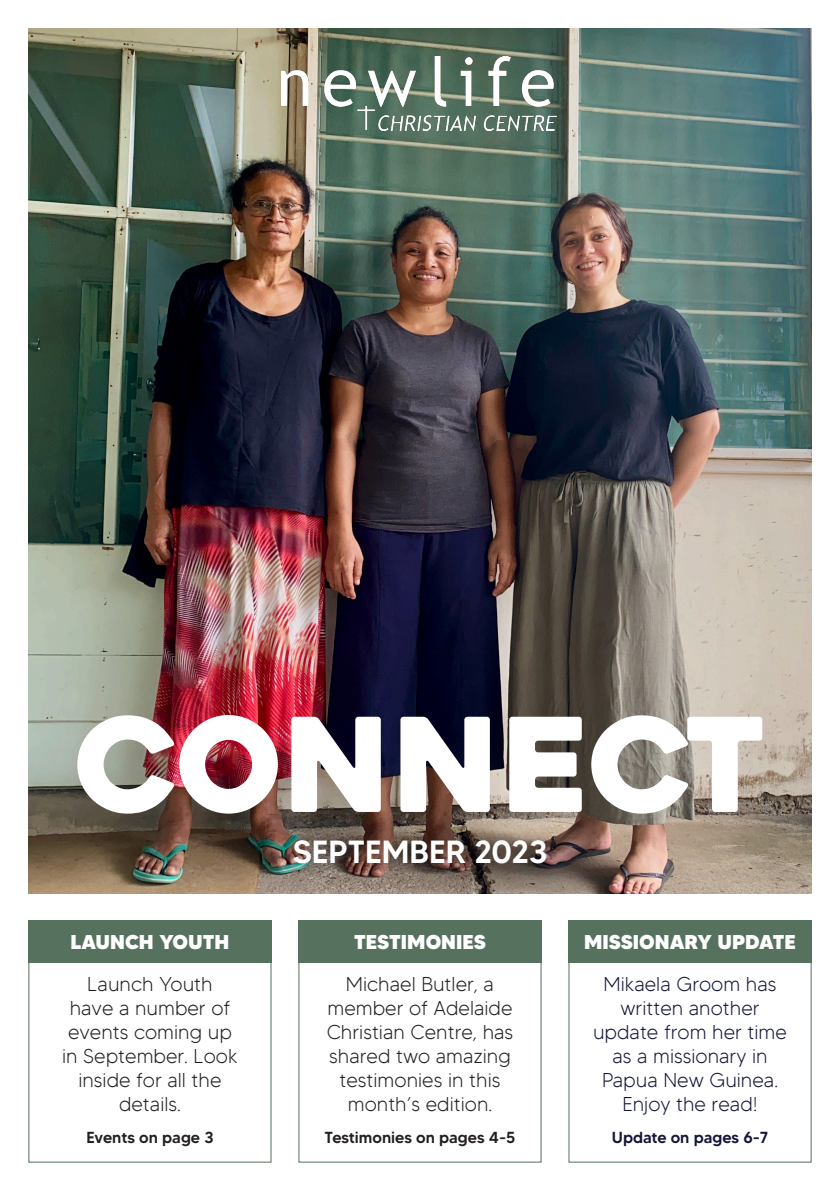
<style>
.page{position:relative;width:840px;height:1191px;background:#fff}
.page>*{position:absolute;margin:0;border:0;box-sizing:border-box;transform-origin:0 0}
.Calendar_Day_Names{font:130px "Heavitas";color:#fff}
.Calendar_Day_Names-2{font:500 32px "MADETOMMY";color:#fff}
.Calendar_Day_Names-3{font:300 20px/24px "MADETOMMY";color:#231f20;text-align:center}
.Calendar_Day_Names-4{font:300 20px/24px "MADETOMMY";color:#14163a;text-align:center}
.Calendar_Day_Names-5{font:800 20px "MADETOMMY";color:#fff}
.Calendar_Day_Names-6{font:500 16px "MADETOMMY";color:#231f20}
.Calendar_Day_Names-7{font:500 16px "MADETOMMY";color:#14163a}
</style>
<div class="page">
<img style="left:28px;top:28px;width:783px;height:865px">
<div style="left:287px;top:833px;width:273px;height:44px;background:#231f20;opacity:.4"></div>
<div style="left:568px;top:920px;width:243px;height:43px;background:#57715f"></div>
<div style="left:298px;top:920px;width:243px;height:43px;background:#57715f"></div>
<div style="left:28px;top:920px;width:243px;height:43px;background:#57715f"></div>
<img style="left:281px;top:57px;width:274px;height:73px">
<p class="Calendar_Day_Names" style="left:75px;top:685px;width:691px">CONNECT</p>
<p class="Calendar_Day_Names-2" style="left:292px;top:831px;width:256px">SEPTEMBER 2023</p>
<p class="Calendar_Day_Names-5" style="left:71px;top:929px;width:160px">LAUNCH YOUTH</p>
<p class="Calendar_Day_Names-5" style="left:584px;top:929px;width:213px">MISSIONARY UPDATE</p>
<p class="Calendar_Day_Names-3" style="left:62px;top:972px;width:177px">Launch Youth<br>have a number of events coming up in September. Look inside for all the details.</p>
<p class="Calendar_Day_Names-6" style="left:86px;top:1127px;width:128px">Events on page 3</p>
<p class="Calendar_Day_Names-5" style="left:354px;top:929px;width:133px">TESTIMONIES</p>
<p class="Calendar_Day_Names-3" style="left:326px;top:972px;width:188px">Michael Butler, a member of Adelaide<br>Christian Centre, has shared two amazing testimonies in this month’s edition.</p>
<p class="Calendar_Day_Names-6" style="left:324px;top:1127px;width:192px">Testimonies on pages 4-5</p>
<p class="Calendar_Day_Names-4" style="left:592px;top:972px;width:195px">Mikaela Groom has written another update from her time as a missionary in<br>Papua New Guinea.<br>Enjoy the read!</p>
<p class="Calendar_Day_Names-7" style="left:611px;top:1127px;width:158px">Update on pages 6-7</p>
</div>
